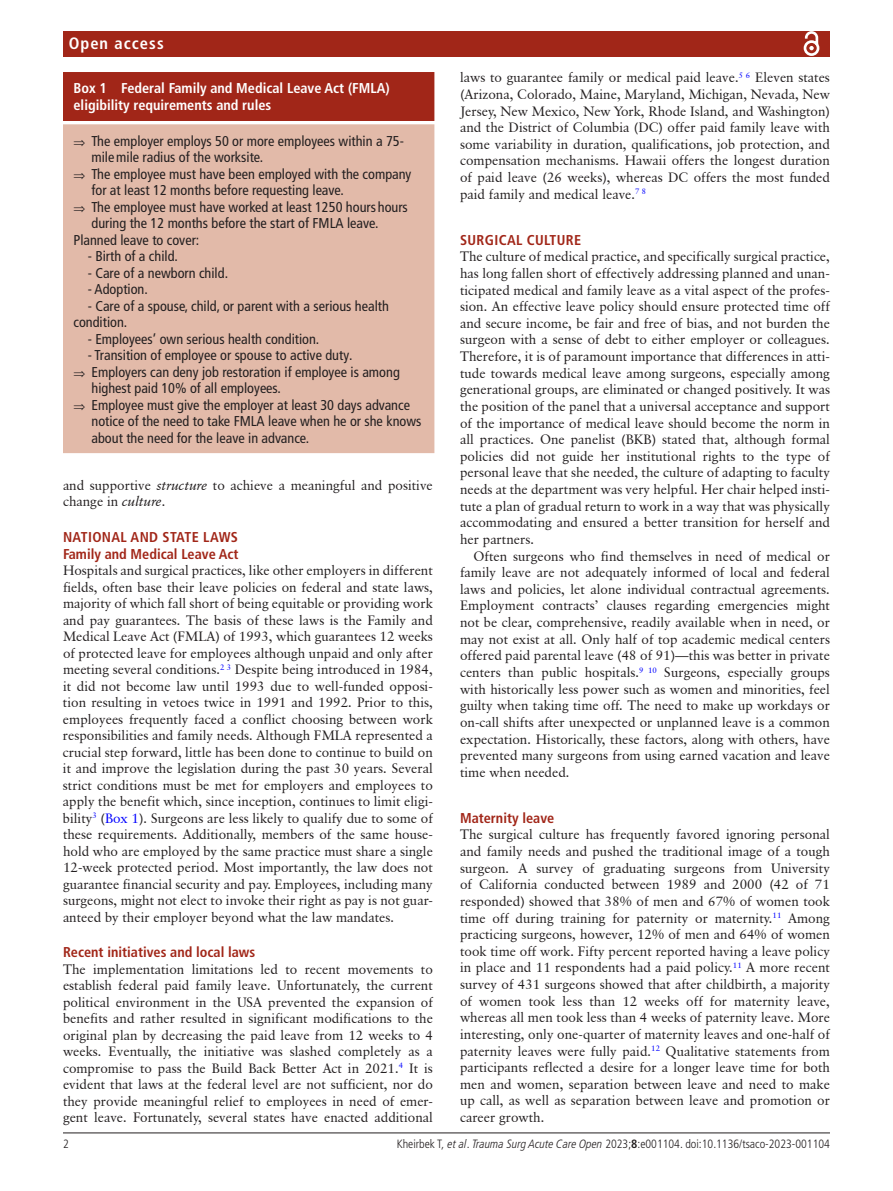
<style>
.page{position:relative;width:893px;height:1191px;background:#fff}
.page>*{position:absolute;margin:0;border:0;box-sizing:border-box;transform-origin:0 0}
.t1{font:700 condensed 16.5px "Frutiger LT Std";letter-spacing:.065em;color:#fff}
.t2{font:condensed 14.25px/16.5px "Frutiger LT Pro";color:#231f20}
.t3{font:700 condensed 14.25px/17.2px "Frutiger LT Pro";color:#a12618}
.t4{font:700 condensed 14.25px/17.2px "Frutiger LT Pro";color:#fff}
.t5{font:700 condensed 14.25px "Frutiger LT Pro";letter-spacing:.025em;color:#a12618}
.t6{font:13.5px/16.6px "Classical Garamond BT";color:#231f20;text-align:justify}
.t7{font:300 condensed 12px "Frutiger LT Pro";color:#231f20}
.s1{font-style:italic}
.s2{color:#00f}
.s3{font-weight:700}
</style>
<div class="page">
<hr style="left:63px;top:1132px;width:767px;height:1px;background:#231f20">
<div style="left:63px;top:31px;width:767px;height:25px;background:#a12618"></div>
<svg style="left:802px;top:31px;width:19px;height:26px"></svg>
<div style="left:64px;top:73px;width:370px;height:47px;background:#a12618"></div>
<div style="left:63px;top:72px;width:371px;height:49px;border:2px solid #a12618"></div>
<div style="left:64px;top:125px;width:370px;height:327px;background:#e2baa9"></div>
<div style="left:63px;top:124px;width:371px;height:329px;border:2px solid #e2baa9"></div>
<p class="t1" style="left:69px;top:34px;width:97px">Open access</p>
<p class="t4" style="left:74px;top:80px;width:318px">Box 1 Federal Family and Medical Leave Act (FMLA) eligibility requirements and rules</p>
<p class="t2" style="left:74px;top:132px;width:332px">⇒ The employer employs 50 or more employees within a 75-</p>
<p class="t2" style="left:92px;top:149px;width:173px">milemile radius of the worksite.</p>
<p class="t2" style="left:74px;top:165px;width:339px">⇒ The employee must have been employed with the company</p>
<p class="t2" style="left:92px;top:182px;width:254px">for at least 12 months before requesting leave.</p>
<p class="t2" style="left:74px;top:198px;width:336px">⇒ The employee must have worked at least 1250 hours hours</p>
<p class="t2" style="left:92px;top:215px;width:288px">during the 12 months before the start of FMLA leave.</p>
<p class="t2" style="left:74px;top:231px;width:127px">Planned leave to cover:</p>
<p class="t2" style="left:88px;top:248px;width:92px">- Birth of a child.</p>
<p class="t2" style="left:88px;top:264px;width:142px">- Care of a newborn child.</p>
<p class="t2" style="left:88px;top:281px;width:62px">- Adoption.</p>
<p class="t2" style="left:74px;top:297px;width:317px;text-indent:14px">- Care of a spouse, child, or parent with a serious health condition.</p>
<p class="t2" style="left:88px;top:330px;width:233px">- Employees’ own serious health condition.</p>
<p class="t2" style="left:88px;top:347px;width:266px">- Transition of employee or spouse to active duty.</p>
<p class="t2" style="left:74px;top:363px;width:328px">⇒ Employers can deny job restoration if employee is among</p>
<p class="t2" style="left:92px;top:380px;width:191px">highest paid 10% of all employees.</p>
<p class="t2" style="left:74px;top:396px;width:338px">⇒ Employee must give the employer at least 30 days advance</p>
<p class="t2" style="left:92px;top:413px;width:331px">notice of the need to take FMLA leave when he or she knows</p>
<p class="t2" style="left:92px;top:429px;width:219px">about the need for the leave in advance.</p>
<p class="t6" style="left:63px;top:476px;width:371px">and supportive <span class="s1">structure</span> to achieve a meaningful and positive change in <span class="s1">culture</span>.</p>
<p class="t3" style="left:63px;top:528px;width:177px">NATIONAL AND STATE LAWS<br>Family and Medical Leave Act</p>
<p class="t6" style="left:63px;top:562px;width:371px">Hospitals and surgical practices, like other employers in different fields, often base their leave policies on federal and state laws, majority of which fall short of being equitable or providing work and pay guarantees. The basis of these laws is the Family and Medical Leave Act (FMLA) of 1993, which guarantees 12 weeks of protected leave for employees although unpaid and only after meeting several conditions.<sup>2</sup> <sup>3</sup> Despite being introduced in 1984, it did not become law until 1993 due to well-funded opposi&shy;tion resulting in vetoes twice in 1991 and 1992. Prior to this, employees frequently faced a conflict choosing between work responsibilities and family needs. Although FMLA represented a crucial step forward, little has been done to continue to build on it and improve the legislation during the past 30 years. Several strict conditions must be met for employers and employees to apply the benefit which, since inception, continues to limit eligi&shy;bility<sup>3</sup> (<span class="s2">Box 1</span>). Surgeons are less likely to qualify due to some of these requirements. Additionally, members of the same house&shy;hold who are employed by the same practice must share a single 12-week protected period. Most importantly, the law does not guarantee financial security and pay. Employees, including many surgeons, might not elect to invoke their right as pay is not guar&shy;anteed by their employer beyond what the law mandates.</p>
<p class="t3" style="left:63px;top:943px;width:194px">Recent initiatives and local laws</p>
<p class="t6" style="left:63px;top:960px;width:371px">The implementation limitations led to recent movements to establish federal paid family leave. Unfortunately, the current political environment in the USA prevented the expansion of benefits and rather resulted in significant modifications to the original plan by decreasing the paid leave from 12 weeks to 4 weeks. Eventually, the initiative was slashed completely as a compromise to pass the Build Back Better Act in 2021.<sup>4</sup> It is evident that laws at the federal level are not sufficient, nor do they provide meaningful relief to employees in need of emer&shy;gent leave. Fortunately, several states have enacted additional</p>
<p class="t6" style="left:460px;top:69px;width:371px">laws to guarantee family or medical paid leave.<sup>5</sup> <sup>6</sup> Eleven states (Arizona, Colorado, Maine, Maryland, Michigan, Nevada, New Jersey, New Mexico, New York, Rhode Island, and Washington) and the District of Columbia (DC) offer paid family leave with some variability in duration, qualifications, job protection, and compensation mechanisms. Hawaii offers the longest duration of paid leave (26 weeks), whereas DC offers the most funded paid family and medical leave.<sup>7</sup> <sup>8</sup></p>
<p class="t5" style="left:460px;top:231px;width:123px">SURGICAL CULTURE</p>
<p class="t6" style="left:460px;top:248px;width:371px">The culture of medical practice, and specifically surgical practice, has long fallen short of effectively addressing planned and unan&shy;ticipated medical and family leave as a vital aspect of the profes&shy;sion. An effective leave policy should ensure protected time off and secure income, be fair and free of bias, and not burden the surgeon with a sense of debt to either employer or colleagues.<br>Therefore, it is of paramount importance that differences in atti&shy;tude towards medical leave among surgeons, especially among generational groups, are eliminated or changed positively. It was the position of the panel that a universal acceptance and support of the importance of medical leave should become the norm in all practices. One panelist (BKB) stated that, although formal policies did not guide her institutional rights to the type of personal leave that she needed, the culture of adapting to faculty needs at the department was very helpful. Her chair helped insti&shy;tute a plan of gradual return to work in a way that was physically accommodating and ensured a better transition for herself and her partners.</p>
<p class="t6" style="left:460px;top:547px;width:371px;text-indent:14px">Often surgeons who find themselves in need of medical or family leave are not adequately informed of local and federal laws and policies, let alone individual contractual agreements.<br>Employment contracts’ clauses regarding emergencies might not be clear, comprehensive, readily available when in need, or may not exist at all. Only half of top academic medical centers offered paid parental leave (48 of 91)—this was better in private centers than public hospitals.<sup>9</sup> <sup>10</sup> Surgeons, especially groups with historically less power such as women and minorities, feel guilty when taking time off. The need to make up workdays or on-call shifts after unexpected or unplanned leave is a common expectation. Historically, these factors, along with others, have prevented many surgeons from using earned vacation and leave time when needed.</p>
<p class="t3" style="left:460px;top:809px;width:96px">Maternity leave</p>
<p class="t6" style="left:460px;top:826px;width:371px">The surgical culture has frequently favored ignoring personal and family needs and pushed the traditional image of a tough surgeon. A survey of graduating surgeons from University of California conducted between 1989 and 2000 (42 of 71 responded) showed that 38% of men and 67% of women took time off during training for paternity or maternity.<sup>11</sup> Among practicing surgeons, however, 12% of men and 64% of women took time off work. Fifty percent reported having a leave policy in place and 11 respondents had a paid policy.<sup>11</sup> A more recent survey of 431 surgeons showed that after childbirth, a majority of women took less than 12 weeks off for maternity leave, whereas all men took less than 4 weeks of paternity leave. More interesting, only one-quarter of maternity leaves and one-half of paternity leaves were fully paid.<sup>12</sup> Qualitative statements from participants reflected a desire for a longer leave time for both men and women, separation between leave and need to make up call, as well as separation between leave and promotion or career growth.</p>
<p class="t7" style="left:63px;top:1136px;width:7px">2</p>
<p class="t7" style="left:397px;top:1136px;width:435px">Kheirbek T<span class="s1">, et al</span>. <span class="s1">Trauma Surg Acute Care Open</span> 2023;<span class="s3">8</span>:e001104. doi:10.1136/tsaco-2023-001104</p>
</div>
